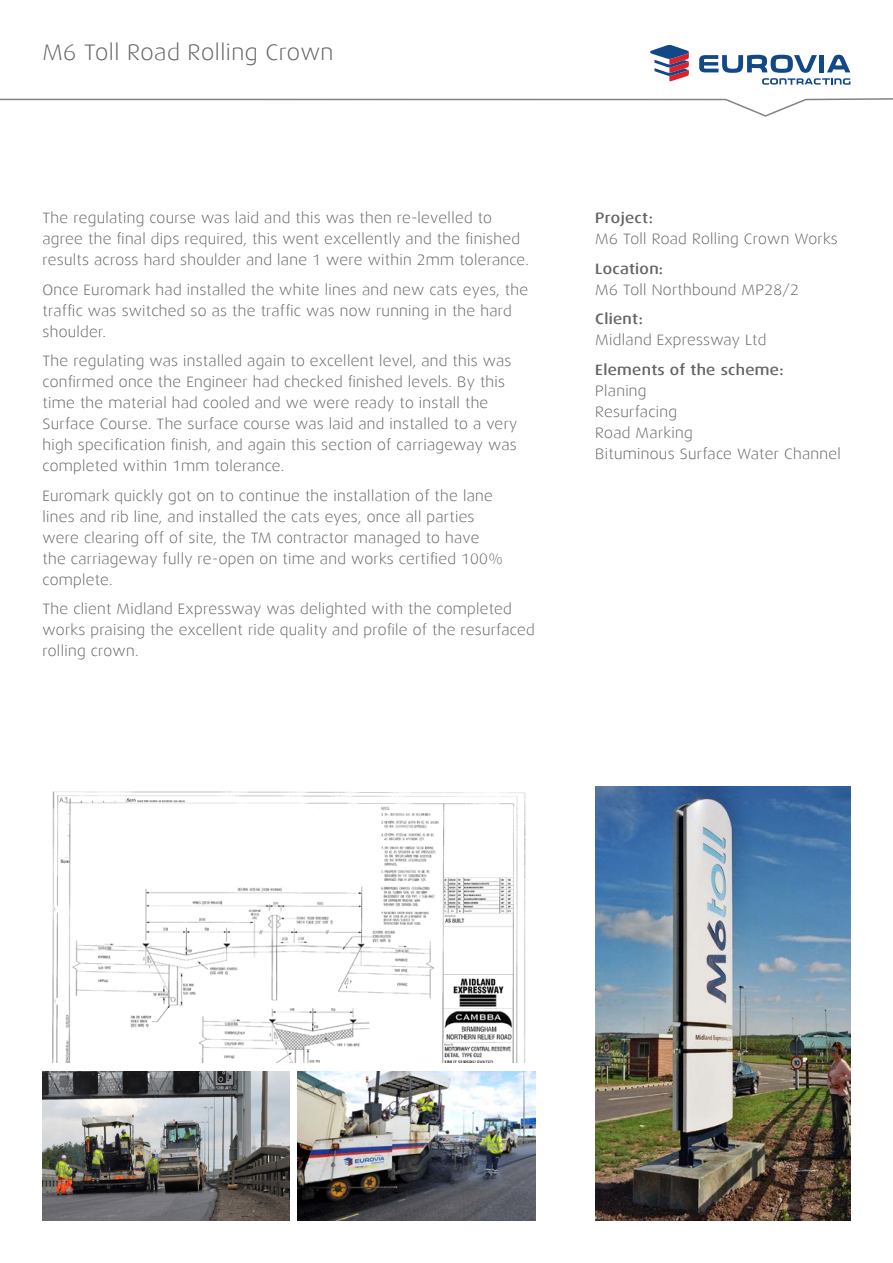
<style>
.page{position:relative;width:893px;height:1263px;background:#fff}
.page>*{position:absolute;margin:0;border:0;box-sizing:border-box;transform-origin:0 0}
.Cover_Title{font:300 22.5px "Dax Wide";letter-spacing:.02em;color:#636366}
.Body{font:300 15px/21px "Dax Wide";letter-spacing:.02em;color:#636366}
.sub_heading{font:500 15px "Dax Wide";letter-spacing:.02em;color:#636366}
</style>
<div class="page">
<svg style="left:0;top:98px;width:893px;height:19px"></svg>
<svg style="left:650px;top:45px;width:39px;height:36px"></svg>
<svg style="left:699px;top:55px;width:151px;height:30px"></svg>
<img style="left:52px;top:791px;width:474px;height:272px">
<img style="left:298px;top:1071px;width:238px;height:149px">
<img style="left:43px;top:1071px;width:246px;height:149px">
<img style="left:595px;top:786px;width:255px;height:434px">
<p class="Cover_Title" style="left:43px;top:40px;width:293px">M6 Toll Road Rolling Crown</p>
<p class="Body" style="left:43px;top:208px;width:488px">The regulating course was laid and this was then re-levelled to agree the final dips required, this went excellently and the finished results across hard shoulder and lane 1 were within 2mm tolerance.</p>
<p class="Body" style="left:43px;top:279px;width:487px">Once Euromark had installed the white lines and new cats eyes, the traffic was switched so as the traffic was now running in the hard shoulder.</p>
<p class="Body" style="left:43px;top:351px;width:476px">The regulating was installed again to excellent level, and this was confirmed once the Engineer had checked finished levels. By this time the material had cooled and we were ready to install the Surface Course. The surface course was laid and installed to a very high specification finish, and again this section of carriageway was completed within 1mm tolerance.</p>
<p class="Body" style="left:43px;top:485px;width:462px">Euromark quickly got on to continue the installation of the lane lines and rib line, and installed the cats eyes, once all parties were clearing off of site, the TM contractor managed to have the carriageway fully re-open on time and works certified 100% complete.</p>
<p class="Body" style="left:43px;top:599px;width:494px">The client Midland Expressway was delighted with the completed works praising the excellent ride quality and profile of the resurfaced rolling crown.</p>
<p class="sub_heading" style="left:595px;top:210px;width:59px">Project:</p>
<p class="Body" style="left:595px;top:229px;width:244px">M6 Toll Road Rolling Crown Works</p>
<p class="sub_heading" style="left:595px;top:260px;width:69px">Location:</p>
<p class="Body" style="left:595px;top:279px;width:205px">M6 Toll Northbound MP28/2</p>
<p class="sub_heading" style="left:595px;top:311px;width:49px">Client:</p>
<p class="Body" style="left:595px;top:330px;width:172px">Midland Expressway Ltd</p>
<p class="sub_heading" style="left:595px;top:361px;width:190px">Elements of the scheme:</p>
<p class="Body" style="left:595px;top:380px;width:247px">Planing<br>Resurfacing<br>Road Marking<br>Bituminous Surface Water Channel</p>
</div>
